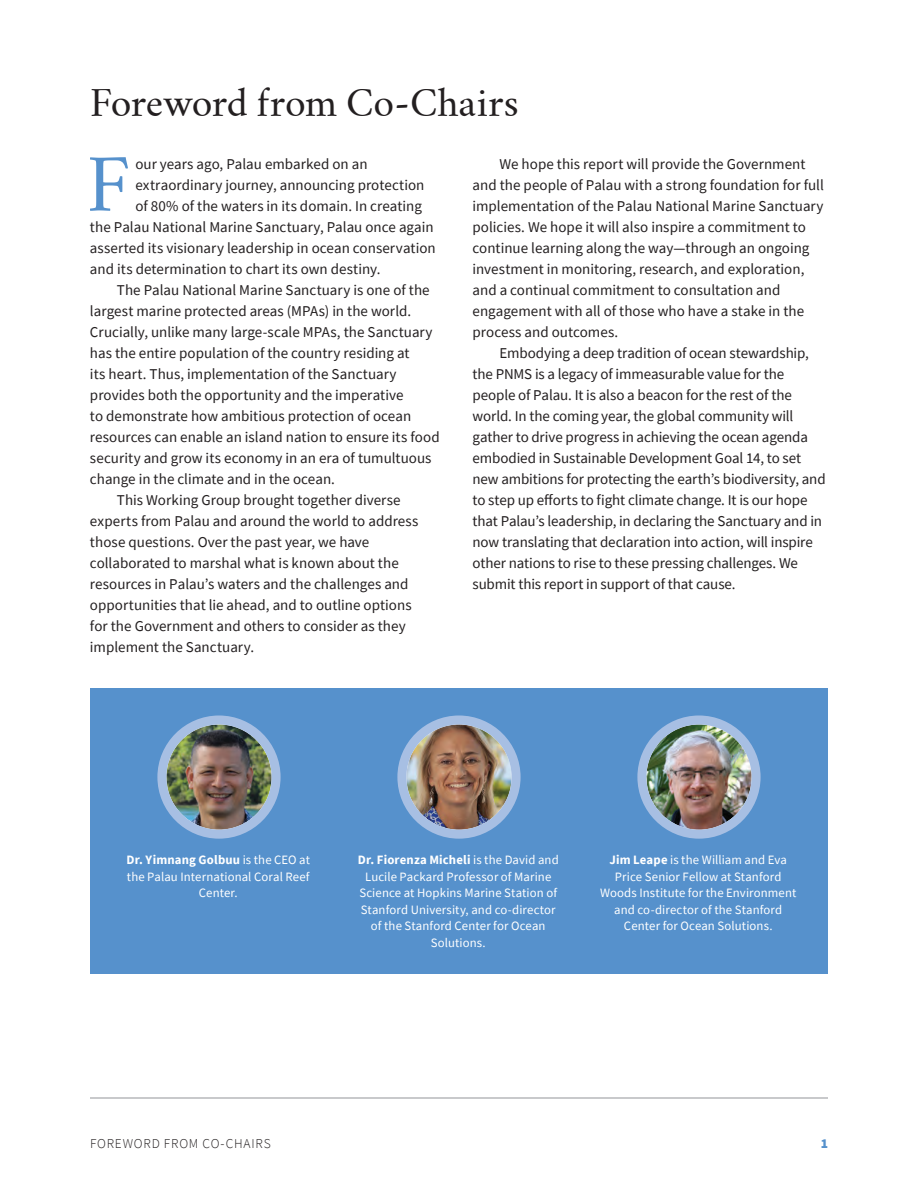
<style>
.page{position:relative;width:918px;height:1188px;background:#fff}
.page>*{position:absolute;margin:0;border:0;box-sizing:border-box;transform-origin:0 0}
.t1{font:70.95px "Crimson Text";color:#5691cc}
.t2{font:36px "Crimson Text";letter-spacing:-.01em;color:#231f20}
.t3{font:15px/21px "Source Sans Pro";color:#231f20}
.t4{font:300 13.5px "Source Sans Pro";letter-spacing:.06em;color:#231f20}
.t5{font:900 13.5px "Source Sans Pro";color:#5691cc}
.t6{font:12.75px/16.5px "Source Sans Pro";letter-spacing:.01em;color:#fff;text-align:center}
.s1{font-weight:700}
</style>
<div class="page">
<div style="left:90px;top:688px;width:738px;height:286px;background:#5691cc"></div>
<div style="left:162px;top:720px;width:114px;height:114px;background:#a7bfe3;border-radius:50%"></div>
<img style="left:166px;top:724px;width:106px;height:106px;border-radius:53px">
<div style="left:157px;top:715px;width:124px;height:124px;border:9px solid #a7bfe3;border-radius:50%"></div>
<div style="left:402px;top:720px;width:114px;height:114px;background:#a7bfe3;border-radius:50%"></div>
<img style="left:406px;top:724px;width:106px;height:106px;border-radius:53px">
<div style="left:397px;top:715px;width:124px;height:124px;border:9px solid #a7bfe3;border-radius:50%"></div>
<div style="left:642px;top:720px;width:114px;height:114px;background:#a7bfe3;border-radius:50%"></div>
<img style="left:646px;top:724px;width:106px;height:106px;border-radius:53px">
<div style="left:637px;top:715px;width:124px;height:124px;border:9px solid #a7bfe3;border-radius:50%"></div>
<hr style="left:90px;top:1098px;width:738px;height:1px;background:#939598">
<h2 class="t2" style="left:90px;top:81px;width:430px">Foreword from Co-Chairs</h2>
<h1 class="t1" style="left:87px;top:141px;width:45px">F</h1>
<p class="t3" style="left:135px;top:153px;width:234px">our years ago, Palau embarked on an</p>
<p class="t3" style="left:135px;top:174px;width:291px">extraordinary journey, announcing protection</p>
<p class="t3" style="left:135px;top:195px;width:288px">of 80% of the waters in its domain. In creating</p>
<p class="t3" style="left:90px;top:216px;width:345px">the Palau National Marine Sanctuary, Palau once again</p>
<p class="t3" style="left:90px;top:237px;width:347px">asserted its visionary leadership in ocean conservation</p>
<p class="t3" style="left:90px;top:258px;width:292px">and its determination to chart its own destiny.</p>
<p class="t3" style="left:117px;top:279px;width:314px">The Palau National Marine Sanctuary is one of the</p>
<p class="t3" style="left:90px;top:300px;width:323px">largest marine protected areas (MPAs) in the world.</p>
<p class="t3" style="left:90px;top:321px;width:344px">Crucially, unlike many large-scale MPAs, the Sanctuary</p>
<p class="t3" style="left:90px;top:342px;width:321px">has the entire population of the country residing at</p>
<p class="t3" style="left:90px;top:363px;width:308px">its heart. Thus, implementation of the Sanctuary</p>
<p class="t3" style="left:90px;top:384px;width:315px">provides both the opportunity and the imperative</p>
<p class="t3" style="left:90px;top:405px;width:323px">to demonstrate how ambitious protection of ocean</p>
<p class="t3" style="left:90px;top:426px;width:351px">resources can enable an island nation to ensure its food</p>
<p class="t3" style="left:90px;top:447px;width:343px">security and grow its economy in an era of tumultuous</p>
<p class="t3" style="left:90px;top:468px;width:247px">change in the climate and in the ocean.</p>
<p class="t3" style="left:117px;top:489px;width:285px">This Working Group brought together diverse</p>
<p class="t3" style="left:90px;top:510px;width:330px">experts from Palau and around the world to address</p>
<p class="t3" style="left:90px;top:531px;width:281px">those questions. Over the past year, we have</p>
<p class="t3" style="left:90px;top:552px;width:310px">collaborated to marshal what is known about the</p>
<p class="t3" style="left:90px;top:573px;width:320px">resources in Palau’s waters and the challenges and</p>
<p class="t3" style="left:90px;top:594px;width:323px">opportunities that lie ahead, and to outline options</p>
<p class="t3" style="left:90px;top:615px;width:317px">for the Government and others to consider as they</p>
<p class="t3" style="left:90px;top:636px;width:166px">implement the Sanctuary.</p>
<p class="t3" style="left:472px;top:153px;width:353px;text-indent:27px">We hope this report will provide the Government and the people of Palau with a strong foundation for full implementation of the Palau National Marine Sanctuary policies. We hope it will also inspire a commitment to continue learning along the way—through an ongoing investment in monitoring, research, and exploration, and a continual commitment to consultation and engagement with all of those who have a stake in the process and outcomes.</p>
<p class="t3" style="left:472px;top:342px;width:355px;text-indent:27px">Embodying a deep tradition of ocean stewardship, the PNMS is a legacy of immeasurable value for the people of Palau. It is also a beacon for the rest of the world. In the coming year, the global community will gather to drive progress in achieving the ocean agenda embodied in Sustainable Development Goal 14, to set new ambitions for protecting the earth’s biodiversity, and to step up efforts to fight climate change. It is our hope that Palau’s leadership, in declaring the Sanctuary and in now translating that declaration into action, will inspire other nations to rise to these pressing challenges. We submit this report in support of that cause.</p>
<p class="t6" style="left:126px;top:852px;width:185px"><span class="s1">Dr. Yimnang Golbuu</span> is the CEO at the Palau International Coral Reef<br>Center.</p>
<p class="t6" style="left:358px;top:852px;width:203px"><span class="s1">Dr. Fiorenza Micheli</span> is the David and<br>Lucile Packard Professor of Marine<br>Science at Hopkins Marine Station of<br>Stanford University, and co-director of the Stanford Center for Ocean<br>Solutions.</p>
<p class="t6" style="left:600px;top:852px;width:198px"><span class="s1">Jim Leape</span> is the William and Eva<br>Price Senior Fellow at Stanford<br>Woods Institute for the Environment and co-director of the Stanford<br>Center for Ocean Solutions.</p>
<p class="t4" style="left:90px;top:1135px;width:182px">FOREWORD FROM CO-CHAIRS</p>
<p class="t5" style="left:821px;top:1134px;width:9px">1</p>
</div>
